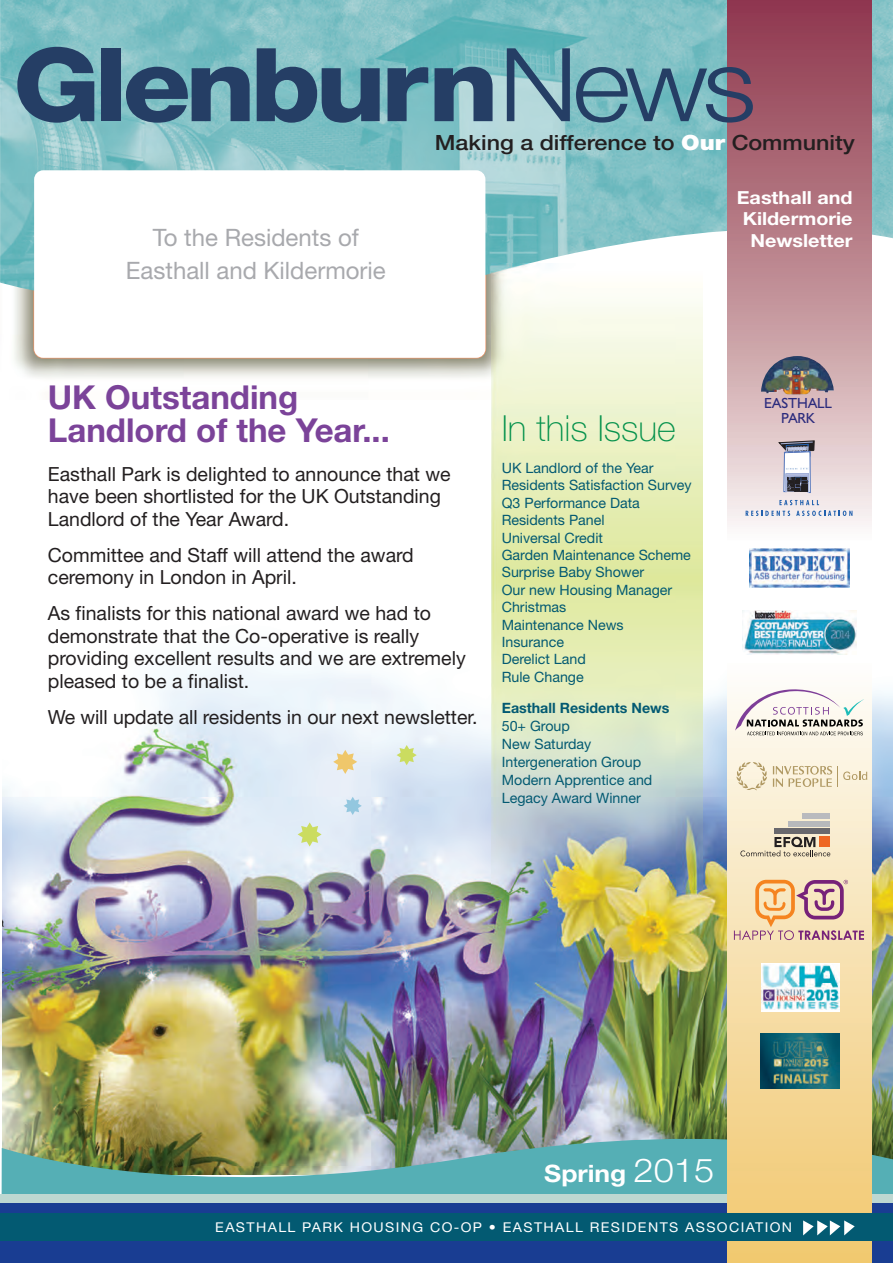
<style>
.page{position:relative;width:893px;height:1263px;background:#fff}
.page>*{position:absolute;margin:0;border:0;box-sizing:border-box;transform-origin:0 0}
.t1{font:800 102px "Helvetica Neue";letter-spacing:-.05em;color:#253e65;scale:1.1 1}
.t2{font:100 36px "Helvetica Neue";color:#05924c}
.t3{font:700 33px/33px "Helvetica Neue";color:#7b4399}
.t4{font:24px/33px "Helvetica Neue";color:#a8a9ad;text-align:center}
.t5{font:700 24px "Helvetica Neue";color:#fff;scale:1.1 1}
.t6{font:500 21px "Helvetica Neue";color:#231f20;scale:1.11 1}
.t7{font:19.5px/22.5px "Helvetica Neue";color:#231f20}
.t8{font:700 18px/21.6px "Helvetica Neue";color:#fff;text-align:right;scale:1.1 1}
.t9{font:14.7px/14.7px "Humanist 521 BT";color:#2b2b7d;text-align:center}
.t10{font:14.25px/17.4px "Helvetica Neue";color:#035a72}
.t11{font:700 14.25px "Helvetica Neue";color:#035a72}
.t12{font:13.5px "Helvetica Neue";letter-spacing:.1em;color:#fff;scale:1.05 1}
.s1{font-weight:300}
.s2{font-weight:900;color:#fff}
.s3{font-weight:300;font-size:33px}
</style>
<div class="page">
<img style="left:0;top:786px;width:3px;height:321px">
<img style="left:3px;top:428px;width:724px;height:683px">
<img style="left:872px;top:691px;width:21px;height:420px">
<img style="left:14px;top:310px;width:478px;height:89px">
<img style="left:2px;top:1111px;width:891px;height:83px">
<div style="left:0;top:1194px;width:893px;height:69px;background:#193d92"></div>
<img style="left:0;top:0;width:893px;height:310px">
<div style="left:34px;top:170px;width:451px;height:188px;background:#fff;border-radius:9px"></div>
<div style="left:0;top:1194px;width:893px;height:9px;background:#bdd7d1"></div>
<div style="left:727px;top:661px;width:145px;height:602px;background:linear-gradient(to bottom,#fffdf9,#ecc46c)"></div>
<div style="left:727px;top:0;width:145px;height:543px;background:linear-gradient(to bottom,#8b2f44,#f7f0ed)"></div>
<div style="left:727px;top:541px;width:145px;height:122px;background:#fff"></div>
<div style="left:0;top:1214px;width:893px;height:27px;background:#035a72"></div>
<svg style="left:803px;top:1220px;width:52px;height:15px"></svg>
<img style="left:761px;top:356px;width:73px;height:39px">
<svg style="left:779px;top:500px;width:40px;height:5px"></svg>
<svg style="left:746px;top:511px;width:44px;height:5px"></svg>
<svg style="left:796px;top:511px;width:56px;height:5px"></svg>
<svg style="left:778px;top:440px;width:37px;height:53px"></svg>
<svg style="left:735px;top:689px;width:129px;height:46px"></svg>
<div style="left:802px;top:813px;width:28px;height:5px;background:#b9babe"></div>
<div style="left:788px;top:821px;width:42px;height:5px;background:#b7b9bc"></div>
<div style="left:774px;top:829px;width:56px;height:5px;background:#69686d"></div>
<div style="left:819px;top:836px;width:11px;height:11px;background:#e62"></div>
<svg style="left:740px;top:837px;width:90px;height:19px;background:#cbb89d"></svg>
<img style="left:750px;top:549px;width:99px;height:38px">
<svg style="left:736px;top:762px;width:31px;height:29px"></svg>
<svg style="left:773px;top:766px;width:94px;height:21px;background:#e9ddc1"></svg>
<svg style="left:734px;top:880px;width:130px;height:60px;background:#e4c0a5"></svg>
<div style="left:761px;top:964px;width:79px;height:48px;background:#fff"></div>
<img style="left:761px;top:964px;width:79px;height:46px">
<img style="left:743px;top:610px;width:114px;height:44px">
<svg style="left:397px;top:745px;width:20px;height:20px"></svg>
<svg style="left:344px;top:797px;width:18px;height:18px"></svg>
<svg style="left:333px;top:750px;width:24px;height:24px"></svg>
<svg style="left:298px;top:822px;width:24px;height:24px"></svg>
<img style="left:492px;top:264px;width:211px;height:625px">
<img style="left:761px;top:1033px;width:78px;height:56px">
<h1 class="t1" style="left:13px;top:48px;width:677px">Glenburn<span class="s1">News</span></h1>
<p class="t6" style="left:435px;top:135px;width:380px">Making a difference to <span class="s2">Our</span> Community</p>
<p class="t8" style="left:737px;top:188px;width:107px">Easthall and<br>Kildermorie<br>Newsletter</p>
<p class="t4" style="left:126px;top:223px;width:261px">To the Residents of<br>Easthall and Kildermorie</p>
<h3 class="t3" style="left:48px;top:383px;width:343px">UK Outstanding<br>Landlord of the Year...</h3>
<p class="t7" style="left:48px;top:464px;width:404px">Easthall Park is delighted to announce that we have been shortlisted for the UK Outstanding<br>Landlord of the Year Award.</p>
<p class="t7" style="left:48px;top:545px;width:367px">Committee and Staff will attend the award ceremony in London in April.</p>
<p class="t7" style="left:48px;top:604px;width:419px">As finalists for this national award we had to demonstrate that the Co-operative is really providing excellent results and we are extremely pleased to be a finalist.</p>
<p class="t7" style="left:48px;top:707px;width:431px">We will update all residents in our next newsletter.</p>
<h2 class="t2" style="left:502px;top:415px;width:176px">In this Issue</h2>
<p class="t10" style="left:502px;top:461px;width:191px">UK Landlord of the Year<br>Residents Satisfaction Survey<br>Q3 Performance Data<br>Residents Panel<br>Universal Credit<br>Garden Maintenance Scheme<br>Surprise Baby Shower<br>Our new Housing Manager<br>Christmas<br>Maintenance News<br>Insurance<br>Derelict Land<br>Rule Change</p>
<p class="t11" style="left:502px;top:703px;width:169px">Easthall Residents News</p>
<p class="t10" style="left:502px;top:719px;width:152px;line-height:18px">50+ Group<br>New Saturday<br>Intergeneration Group<br>Modern Apprentice and<br>Legacy Award Winner</p>
<p class="t9" style="left:764px;top:397px;width:69px">EASTHALL<br>PARK</p>
<p class="t5" style="left:544px;top:1165px;width:156px">Spring <span class="s3">2015</span></p>
<p class="t12" style="left:215px;top:1222px;width:551px">EASTHALL PARK HOUSING CO-OP • EASTHALL RESIDENTS ASSOCIATION</p>
</div>
